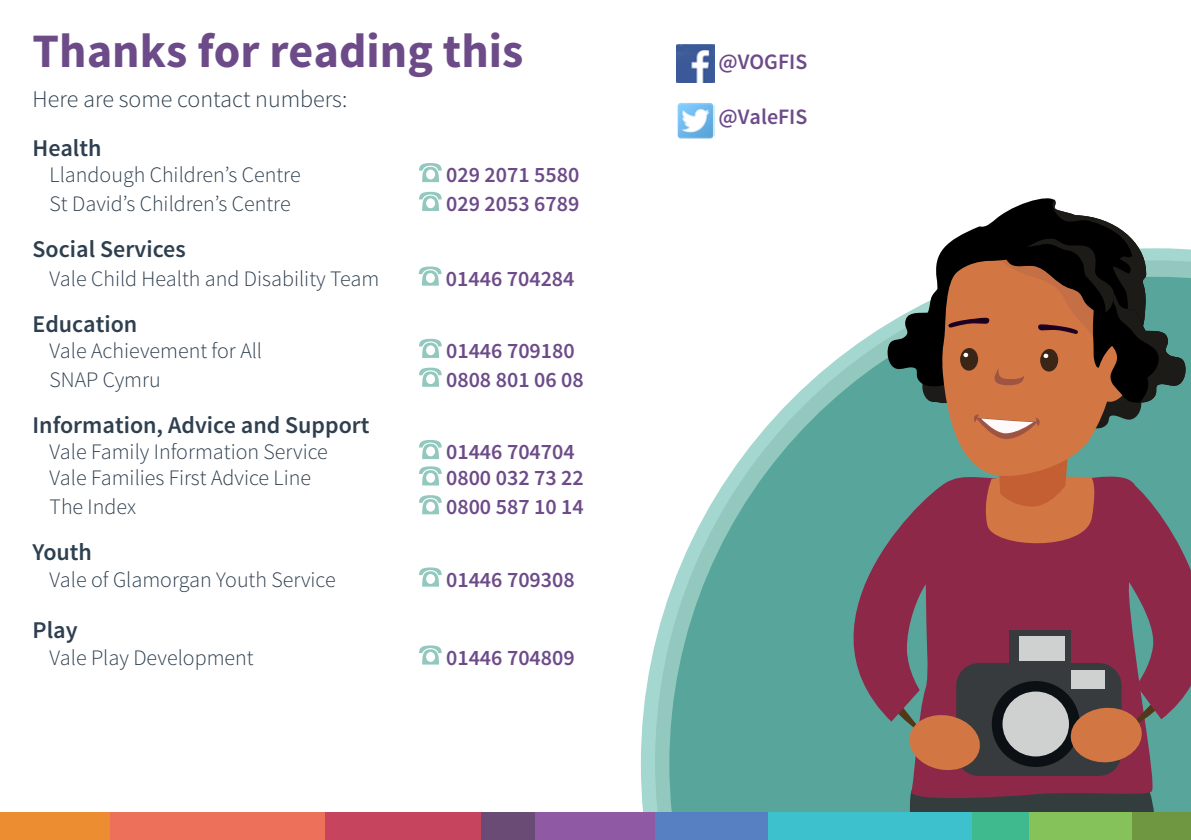
<style>
.page{position:relative;width:1191px;height:840px;background:#fff}
.page>*{position:absolute;margin:0;border:0;box-sizing:border-box;transform-origin:0 0}
.t1{font:700 48px "Source Sans Pro";color:#6d4b89}
.t2{font:600 24px "Source Sans Pro";color:#2e3f4f}
.t3{font:300 24px "Source Sans Pro";color:#2e3f4f}
.t4{font:300 22px "Source Sans Pro";color:#2e3f4f}
.t5{font:600 22px "Source Sans Pro";color:#6d4b89}
</style>
<div class="page">
<svg style="left:641px;top:644px;width:14px;height:168px;fill:#a4d7cf"></svg>
<svg style="left:655px;top:596px;width:14px;height:216px;background:#a3d2ca"></svg>
<svg style="left:669px;top:347px;width:184px;height:465px;fill:#58a69b"></svg>
<svg style="left:419px;top:163px;width:23px;height:19px"></svg>
<svg style="left:419px;top:192px;width:23px;height:19px"></svg>
<svg style="left:419px;top:266px;width:22px;height:19px"></svg>
<svg style="left:419px;top:338px;width:23px;height:20px"></svg>
<svg style="left:419px;top:367px;width:23px;height:19px"></svg>
<svg style="left:419px;top:440px;width:23px;height:19px"></svg>
<svg style="left:419px;top:466px;width:23px;height:19px"></svg>
<svg style="left:419px;top:495px;width:23px;height:19px"></svg>
<svg style="left:419px;top:567px;width:23px;height:19px"></svg>
<svg style="left:419px;top:645px;width:23px;height:19px"></svg>
<svg style="left:853px;top:198px;width:338px;height:614px;background:#846764"></svg>
<div style="left:324px;top:812px;width:157px;height:27px;background:#c7445e"></div>
<div style="left:107px;top:812px;width:218px;height:27px;background:#ec705a"></div>
<div style="left:0;top:812px;width:109px;height:27px;background:#ec8d32"></div>
<div style="left:651px;top:812px;width:125px;height:27px;background:#5680c1"></div>
<div style="left:481px;top:812px;width:67px;height:27px;background:#694b75"></div>
<div style="left:535px;top:812px;width:119px;height:27px;background:#9059a4"></div>
<div style="left:963px;top:811px;width:66px;height:28px;background:#3fba8f"></div>
<div style="left:768px;top:811px;width:203px;height:28px;background:#3dc1cc"></div>
<div style="left:1029px;top:811px;width:149px;height:28px;background:#85c25a"></div>
<div style="left:1132px;top:812px;width:59px;height:27px;background:#6f9640"></div>
<img style="left:677px;top:103px;width:37px;height:36px">
<img style="left:676px;top:44px;width:38px;height:38px">
<p class="t1" style="left:33px;top:20px;width:492px">Thanks for reading this</p>
<p class="t3" style="left:33px;top:85px;width:316px">Here are some contact numbers:</p>
<p class="t2" style="left:33px;top:132px;width:70px">Health</p>
<p class="t4" style="left:50px;top:161px;width:252px">Llandough Children’s Centre</p>
<p class="t5" style="left:446px;top:161px;width:135px">029 2071 5580</p>
<p class="t4" style="left:50px;top:190px;width:242px">St David’s Children’s Centre</p>
<p class="t5" style="left:446px;top:190px;width:135px">029 2053 6789</p>
<p class="t2" style="left:33px;top:233px;width:155px">Social Services</p>
<p class="t4" style="left:50px;top:265px;width:331px">Vale Child Health and Disability Team</p>
<p class="t5" style="left:446px;top:264px;width:130px">01446 704284</p>
<p class="t2" style="left:33px;top:308px;width:106px">Education</p>
<p class="t4" style="left:50px;top:337px;width:214px">Vale Achievement for All</p>
<p class="t5" style="left:446px;top:336px;width:130px">01446 709180</p>
<p class="t4" style="left:50px;top:366px;width:113px">SNAP Cymru</p>
<p class="t5" style="left:446px;top:365px;width:139px">0808 801 06 08</p>
<p class="t2" style="left:33px;top:409px;width:338px">Information, Advice and Support</p>
<p class="t4" style="left:50px;top:438px;width:280px">Vale Family Information Service</p>
<p class="t5" style="left:446px;top:437px;width:130px">01446 704704</p>
<p class="t4" style="left:50px;top:464px;width:263px">Vale Families First Advice Line</p>
<p class="t5" style="left:446px;top:464px;width:139px">0800 032 73 22</p>
<p class="t4" style="left:50px;top:493px;width:88px">The Index</p>
<p class="t5" style="left:446px;top:493px;width:139px">0800 587 10 14</p>
<p class="t2" style="left:33px;top:536px;width:61px">Youth</p>
<p class="t4" style="left:50px;top:565px;width:288px">Vale of Glamorgan Youth Service</p>
<p class="t5" style="left:446px;top:565px;width:130px">01446 709308</p>
<p class="t2" style="left:33px;top:614px;width:47px">Play</p>
<p class="t4" style="left:50px;top:643px;width:206px">Vale Play Development</p>
<p class="t5" style="left:446px;top:643px;width:130px">01446 704809</p>
<p class="t5" style="left:718px;top:48px;width:90px">@VOGFIS</p>
<p class="t5" style="left:718px;top:103px;width:90px">@ValeFIS</p>
</div>
